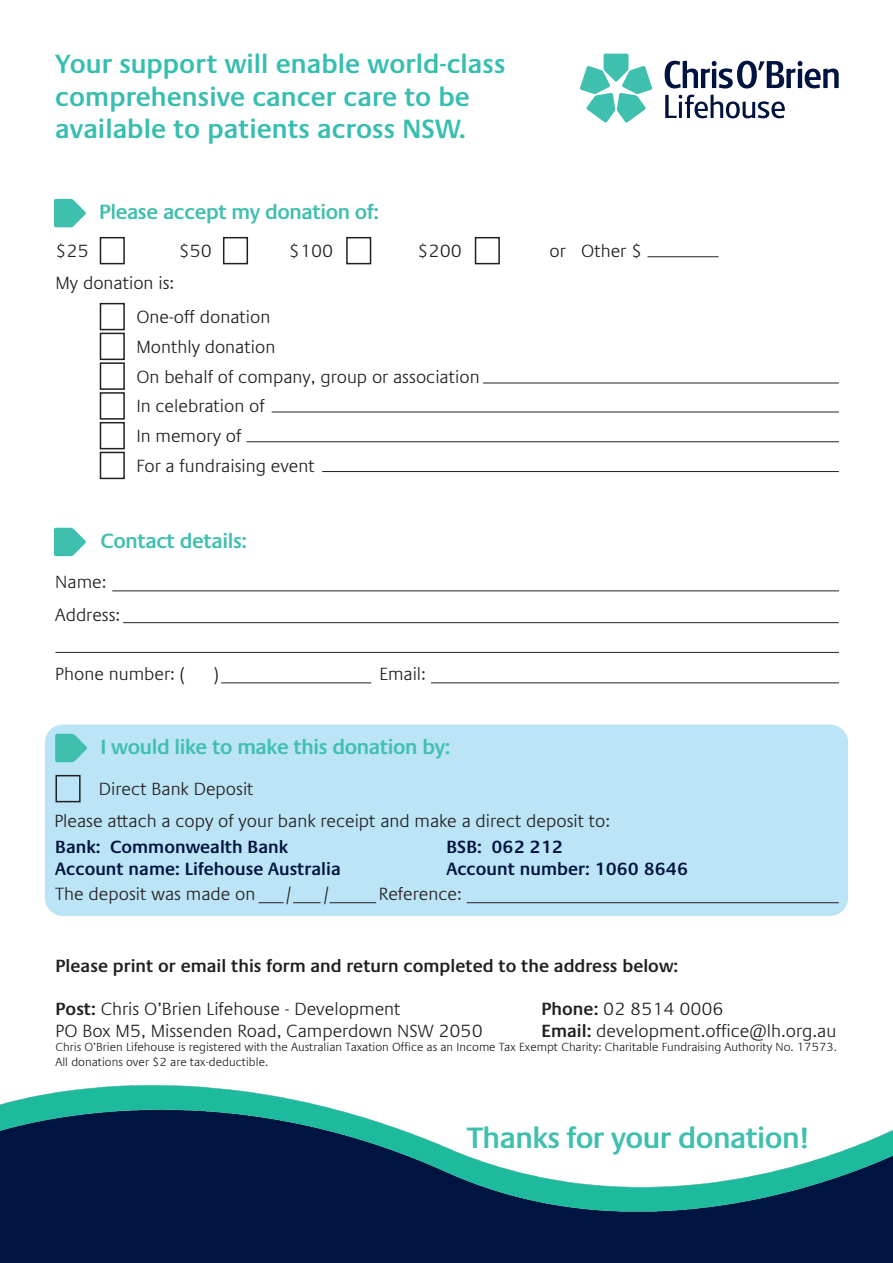
<style>
.page{position:relative;width:893px;height:1263px;background:#fff}
.page>*{position:absolute;margin:0;border:0;box-sizing:border-box;transform-origin:0 0}
.t1{font:600 30px "Praxis LT Pro";letter-spacing:-.02em;color:#3fbfae}
.t2{font:600 27px/32.4px "Praxis LT Pro";color:#37beb0}
.t3{font:600 21px "Praxis LT Pro";letter-spacing:-.02em;color:#3fbfae}
.t4{font:300 18px "Praxis LT Pro";color:#231f20}
.t5{font:600 18px "Praxis LT Pro";color:#001340}
.t6{font:600 18px "Praxis LT Pro";color:#231f20}
.t7{font:300 12px/14.4px "Praxis LT Pro";color:#231f20}
.s1{font-weight:600}
</style>
<div class="page">
<div style="left:45px;top:724px;width:803px;height:192px;background:#bbe4f6;border-radius:18px"></div>
<svg style="left:580px;top:54px;width:72px;height:69px"></svg>
<svg style="left:665px;top:61px;width:174px;height:28px"></svg>
<svg style="left:665px;top:95px;width:120px;height:23px"></svg>
<div style="left:56px;top:775px;width:25px;height:27px;border:2px solid #231f20"></div>
<hr style="left:467px;top:902px;width:372px;height:1px;background:#231f20">
<hr style="left:330px;top:902px;width:46px;height:1px;background:#231f20">
<svg style="left:258px;top:902px;width:26px;height:1px"></svg>
<svg style="left:293px;top:902px;width:28px;height:1px"></svg>
<svg style="left:55px;top:734px;width:32px;height:28px"></svg>
<div style="left:100px;top:237px;width:25px;height:27px;border:2px solid #231f20"></div>
<div style="left:223px;top:237px;width:25px;height:27px;border:2px solid #231f20"></div>
<div style="left:346px;top:237px;width:25px;height:27px;border:2px solid #231f20"></div>
<div style="left:475px;top:237px;width:25px;height:27px;border:2px solid #231f20"></div>
<div style="left:100px;top:303px;width:25px;height:27px;border:2px solid #231f20"></div>
<div style="left:100px;top:333px;width:25px;height:27px;border:2px solid #231f20"></div>
<div style="left:100px;top:362px;width:25px;height:28px;border:2px solid #231f20"></div>
<div style="left:100px;top:392px;width:25px;height:28px;border:2px solid #231f20"></div>
<div style="left:100px;top:422px;width:25px;height:27px;border:2px solid #231f20"></div>
<div style="left:100px;top:452px;width:25px;height:27px;border:2px solid #231f20"></div>
<svg style="left:54px;top:199px;width:32px;height:28px"></svg>
<svg style="left:54px;top:528px;width:32px;height:28px"></svg>
<hr style="left:483px;top:383px;width:356px;height:1px;background:#231f20">
<hr style="left:272px;top:412px;width:567px;height:1px;background:#231f20">
<hr style="left:247px;top:441px;width:592px;height:1px;background:#231f20">
<hr style="left:322px;top:471px;width:517px;height:1px;background:#231f20">
<hr style="left:647px;top:256px;width:71px;height:1px;background:#231f20">
<hr style="left:112px;top:590px;width:727px;height:1px;background:#231f20">
<hr style="left:123px;top:622px;width:716px;height:1px;background:#231f20">
<hr style="left:56px;top:652px;width:783px;height:1px;background:#231f20">
<hr style="left:221px;top:682px;width:150px;height:1px;background:#231f20">
<hr style="left:431px;top:682px;width:408px;height:1px;background:#231f20">
<img style="left:0;top:1085px;width:893px;height:178px">
<p class="t2" style="left:55px;top:48px;width:452px">Your support will enable world-class comprehensive cancer care to be available to patients across NSW.</p>
<p class="t3" style="left:99px;top:199px;width:282px">Please accept my donation of:</p>
<p class="t4" style="left:56px;top:241px;width:35px">$25</p>
<p class="t4" style="left:549px;top:241px;width:18px">or</p>
<p class="t4" style="left:581px;top:241px;width:63px">Other $</p>
<p class="t4" style="left:179px;top:241px;width:35px">$50</p>
<p class="t4" style="left:289px;top:241px;width:46px">$100</p>
<p class="t4" style="left:417px;top:241px;width:46px">$200</p>
<p class="t4" style="left:56px;top:272px;width:120px">My donation is:</p>
<p class="t4" style="left:136px;top:307px;width:135px">One-off donation</p>
<p class="t4" style="left:136px;top:336px;width:140px">Monthly donation</p>
<p class="t4" style="left:136px;top:366px;width:345px">On behalf of company, group or association</p>
<p class="t4" style="left:136px;top:396px;width:130px">In celebration of</p>
<p class="t4" style="left:136px;top:426px;width:107px">In memory of</p>
<p class="t4" style="left:136px;top:455px;width:180px">For a fundraising event</p>
<p class="t3" style="left:100px;top:529px;width:148px">Contact details:</p>
<p class="t4" style="left:55px;top:572px;width:53px">Name:</p>
<p class="t4" style="left:55px;top:604px;width:67px">Address:</p>
<p class="t4" style="left:55px;top:664px;width:131px">Phone number: (</p>
<p class="t4" style="left:214px;top:664px;width:7px">)</p>
<p class="t4" style="left:379px;top:664px;width:48px">Email:</p>
<p class="t3" style="left:100px;top:735px;width:351px">I would like to make this donation by:</p>
<p class="t4" style="left:99px;top:779px;width:156px">Direct Bank Deposit</p>
<p class="t4" style="left:54px;top:811px;width:557px">Please attach a copy of your bank receipt and make a direct deposit to:</p>
<p class="t5" style="left:55px;top:836px;width:234px">Bank: Commonwealth Bank</p>
<p class="t5" style="left:55px;top:858px;width:287px">Account name: Lifehouse Australia</p>
<p class="t5" style="left:446px;top:836px;width:118px">BSB: 062 212</p>
<p class="t5" style="left:446px;top:858px;width:243px">Account number: 1060 8646</p>
<p class="t4" style="left:55px;top:884px;width:202px">The deposit was made on</p>
<p class="t4" style="left:284px;top:884px;width:10px">/</p>
<p class="t4" style="left:322px;top:884px;width:10px">/</p>
<p class="t4" style="left:379px;top:884px;width:84px">Reference:</p>
<p class="t6" style="left:56px;top:955px;width:624px">Please print or email this form and return completed to the address below:</p>
<p class="t4" style="left:56px;top:999px;width:347px"><span class="s1">Post:</span> Chris O’Brien Lifehouse - Development</p>
<p class="t4" style="left:541px;top:999px;width:184px"><span class="s1">Phone:</span> 02 8514 0006</p>
<p class="t4" style="left:56px;top:1020px;width:429px">PO Box M5, Missenden Road, Camperdown NSW 2050</p>
<p class="t4" style="left:542px;top:1020px;width:296px"><span class="s1">Email:</span> development.office@lh.org.au</p>
<p class="t7" style="left:56px;top:1040px;width:783px">Chris O’Brien Lifehouse is registered with the Australian Taxation Office as an Income Tax Exempt Charity: Charitable Fundraising Authority No. 17573.<br>All donations over $2 are tax-deductible.</p>
<p class="t1" style="left:467px;top:1120px;width:345px">Thanks for your donation!</p>
</div>
